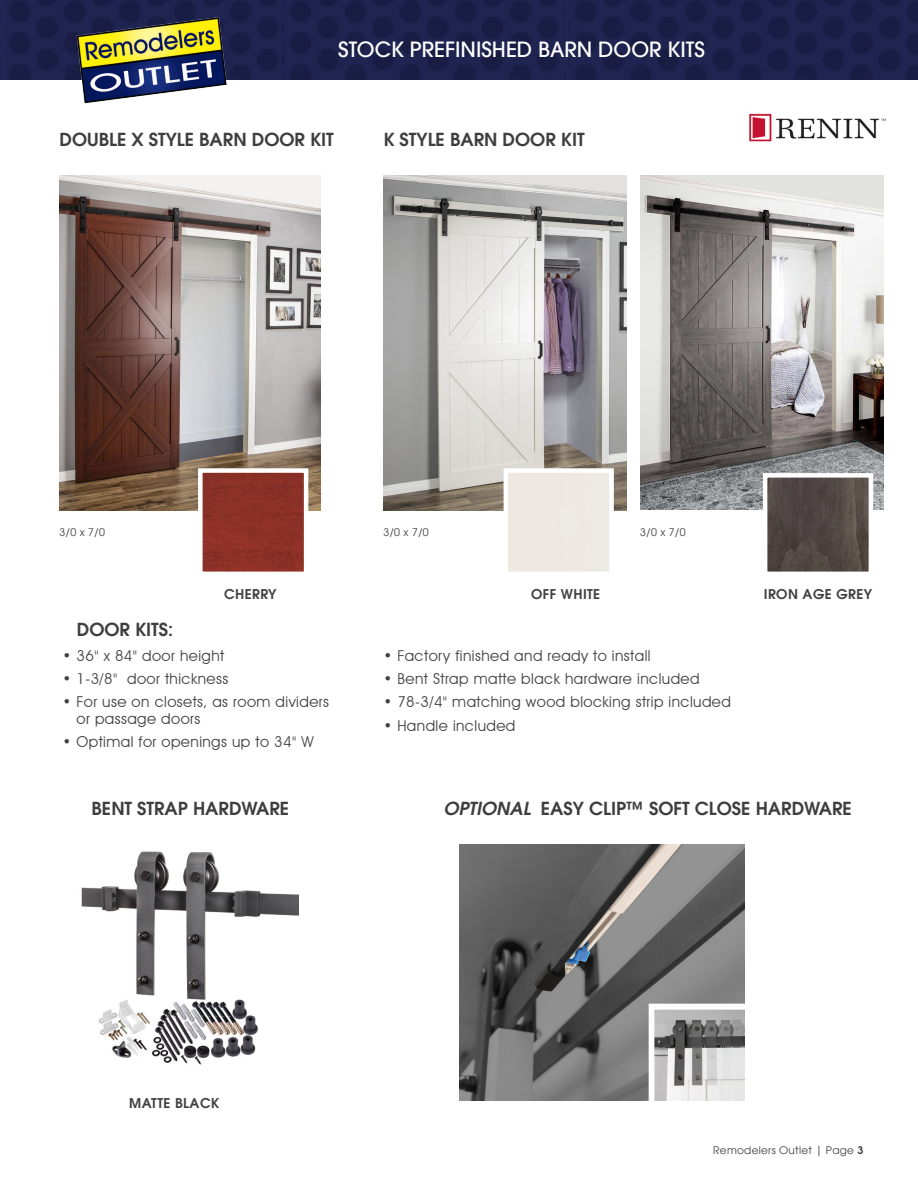
<style>
.page{position:relative;width:918px;height:1188px;background:#fff}
.page>*{position:absolute;margin:0;border:0;box-sizing:border-box;transform-origin:0 0}
.t1{font:500 21px "Avant Garde LT";color:#fff}
.t2{font:600 18px "Avant Garde LT";color:#3e3e3f}
.t3{font:15px/16.5px "Avant Garde IT Cby BT";letter-spacing:.03em;color:#414042}
.t4{font:600 13.5px "Avant Garde LT";letter-spacing:.03em;color:#414042}
.t5{font:10.5px "Avant Garde LT";letter-spacing:.025em;color:#3e3e3f}
.s1{font-style:italic}
.s2{font-family:"ITC Avant Garde Std"}
.s3{font-weight:600}
</style>
<div class="page">
<img style="left:6px;top:0;width:277px;height:80px">
<img style="left:283px;top:0;width:282px;height:80px">
<img style="left:568px;top:0;width:350px;height:80px">
<img style="left:0;top:0;width:1px;height:80px">
<img style="left:73px;top:14px;width:156px;height:90px">
<img style="left:749px;top:113px;width:137px;height:29px">
<img style="left:383px;top:175px;width:244px;height:336px">
<div style="left:509px;top:473px;width:100px;height:98px;background:#ede8e2"></div>
<div style="left:504px;top:468px;width:110px;height:108px;border:4px solid #fff"></div>
<img style="left:60px;top:175px;width:261px;height:336px">
<img style="left:203px;top:473px;width:100px;height:98px">
<div style="left:198px;top:468px;width:110px;height:108px;border:4px solid #fff"></div>
<img style="left:640px;top:176px;width:243px;height:333px">
<img style="left:768px;top:478px;width:100px;height:93px">
<div style="left:763px;top:473px;width:110px;height:103px;border:4px solid #fff"></div>
<img style="left:459px;top:844px;width:285px;height:257px">
<img style="left:81px;top:851px;width:217px;height:214px">
<p class="t1" style="left:338px;top:37px;width:368px">STOCK PREFINISHED BARN DOOR KITS</p>
<p class="t2" style="left:60px;top:127px;width:276px">DOUBLE X STYLE BARN DOOR KIT</p>
<p class="t2" style="left:383px;top:127px;width:203px">K STYLE BARN DOOR KIT</p>
<p class="t5" style="left:60px;top:526px;width:47px">3/0 x 7/0</p>
<p class="t5" style="left:383px;top:526px;width:47px">3/0 x 7/0</p>
<p class="t5" style="left:640px;top:526px;width:47px">3/0 x 7/0</p>
<p class="t4" style="left:224px;top:585px;width:54px">CHERRY</p>
<p class="t2" style="left:77px;top:618px;width:98px">DOOR KITS:</p>
<p class="t3" style="left:63px;top:647px;width:163px">• 36" x 84" door height</p>
<p class="t3" style="left:63px;top:671px;width:167px">• 1-3/8" door thickness</p>
<p class="t3" style="left:77px;top:694px;width:254px;text-indent:-14px">• For use on closets, as room dividers or passage doors</p>
<p class="t3" style="left:63px;top:734px;width:253px">• Optimal for openings up to 34" W</p>
<p class="t2" style="left:92px;top:796px;width:199px">BENT STRAP HARDWARE</p>
<p class="t4" style="left:531px;top:585px;width:71px">OFF WHITE</p>
<p class="t4" style="left:764px;top:585px;width:110px">IRON AGE GREY</p>
<p class="t3" style="left:383px;top:647px;width:269px">• Factory finished and ready to install</p>
<p class="t3" style="left:383px;top:671px;width:318px">• Bent Strap matte black hardware included</p>
<p class="t3" style="left:383px;top:694px;width:349px">• 78-3/4" matching wood blocking strip included</p>
<p class="t3" style="left:383px;top:717px;width:133px">• Handle included</p>
<p class="t2" style="left:443px;top:796px;width:410px"><span class="s1">OPTIONAL</span> EASY CLIP<span class="s2">™</span> SOFT CLOSE HARDWARE</p>
<p class="t4" style="left:129px;top:1094px;width:92px">MATTE BLACK</p>
<p class="t5" style="left:713px;top:1144px;width:152px">Remodelers Outlet | Page <span class="s3">3</span></p>
</div>
